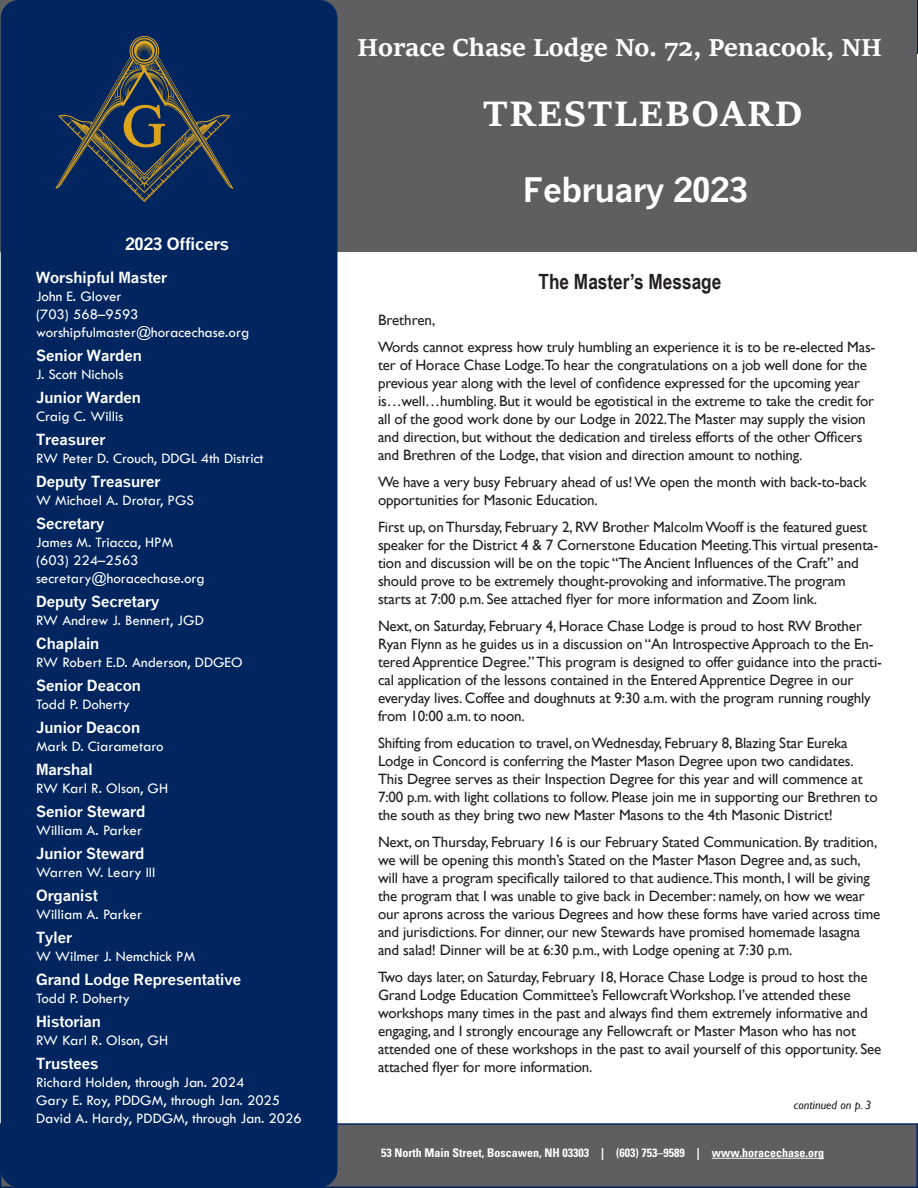
<style>
.page{position:relative;width:918px;height:1188px;background:#fff}
.page>*{position:absolute;margin:0;border:0;box-sizing:border-box;transform-origin:0 0}
.TB_name{font:700 39px "Sitka Subheading";letter-spacing:.045em;color:#fff}
.MonthID{font:700 33px "Quick Type";color:#fff}
.LodgeID{font:700 27px "Sitka Subheading";color:#fff}
.WM_Head{font:700 21px "Arial Narrow";color:#231f20}
.head2White{font:700 16.5px "Quick Type";color:#fff}
.maintext{font:15px/18px "Gill Sans";letter-spacing:-.01em;color:#231f20}
.officerList{font:15px "Tw Cen";color:#fff}
.office{font:700 15px "Quick Type";color:#fff}
.OfficePrime{font:700 15px "Quick Type";color:#fff}
.t1{font:700 condensed 12px "Univers";color:#fff}
.cont{font:italic 12px "Gill Sans";color:#231f20}
</style>
<div class="page">
<div style="left:1px;top:1px;width:916px;height:251px;background:#5f5f62"></div>
<div style="left:0;top:1123px;width:918px;height:65px;background:#5f5f62;border:2px solid #00255f"></div>
<div style="left:1px;top:0;width:337px;height:1187px;background:#00255f;border-radius:18px"></div>
<hr style="left:712px;top:1158px;width:112px;height:1px;background:#fff">
<svg style="left:55px;top:36px;width:179px;height:166px"></svg>
<p class="head2White" style="left:125px;top:234px;width:105px">2023 Officers</p>
<p class="OfficePrime" style="left:36px;top:269px;width:132px">Worshipful Master</p>
<p class="officerList" style="left:36px;top:288px;width:87px">John E. Glover</p>
<p class="officerList" style="left:36px;top:306px;width:104px">(703) 568–9593</p>
<p class="officerList" style="left:36px;top:324px;width:215px">worshipfulmaster@horacechase.org</p>
<p class="office" style="left:36px;top:347px;width:107px">Senior Warden</p>
<p class="officerList" style="left:36px;top:366px;width:89px">J. Scott Nichols</p>
<p class="office" style="left:36px;top:389px;width:107px">Junior Warden</p>
<p class="officerList" style="left:36px;top:408px;width:89px">Craig C. Willis</p>
<p class="office" style="left:36px;top:431px;width:71px">Treasurer</p>
<p class="officerList" style="left:36px;top:450px;width:229px">RW Peter D. Crouch, DDGL 4th District</p>
<p class="office" style="left:36px;top:473px;width:126px">Deputy Treasurer</p>
<p class="officerList" style="left:36px;top:492px;width:160px">W Michael A. Drotar, PGS</p>
<p class="office" style="left:36px;top:515px;width:70px">Secretary</p>
<p class="officerList" style="left:36px;top:534px;width:139px">James M. Triacca, HPM</p>
<p class="officerList" style="left:36px;top:552px;width:104px">(603) 224–2563</p>
<p class="officerList" style="left:36px;top:570px;width:170px">secretary@horacechase.org</p>
<p class="office" style="left:36px;top:593px;width:125px">Deputy Secretary</p>
<p class="officerList" style="left:36px;top:612px;width:169px">RW Andrew J. Bennert, JGD</p>
<p class="office" style="left:36px;top:635px;width:65px">Chaplain</p>
<p class="officerList" style="left:36px;top:654px;width:208px">RW Robert E.D. Anderson, DDGEO</p>
<p class="office" style="left:36px;top:677px;width:107px">Senior Deacon</p>
<p class="officerList" style="left:36px;top:696px;width:96px">Todd P. Doherty</p>
<p class="office" style="left:36px;top:719px;width:106px">Junior Deacon</p>
<p class="officerList" style="left:36px;top:738px;width:129px">Mark D. Ciarametaro</p>
<p class="office" style="left:36px;top:761px;width:58px">Marshal</p>
<p class="officerList" style="left:36px;top:780px;width:134px">RW Karl R. Olson, GH</p>
<p class="office" style="left:36px;top:803px;width:111px">Senior Steward</p>
<p class="officerList" style="left:36px;top:822px;width:107px">William A. Parker</p>
<p class="office" style="left:36px;top:845px;width:110px">Junior Steward</p>
<p class="officerList" style="left:36px;top:864px;width:121px">Warren W. Leary III</p>
<p class="office" style="left:36px;top:887px;width:63px">Organist</p>
<p class="officerList" style="left:36px;top:906px;width:107px">William A. Parker</p>
<p class="office" style="left:36px;top:929px;width:37px">Tyler</p>
<p class="officerList" style="left:36px;top:948px;width:161px">W Wilmer J. Nemchick PM</p>
<p class="office" style="left:36px;top:971px;width:207px">Grand Lodge Representative</p>
<p class="officerList" style="left:36px;top:990px;width:96px">Todd P. Doherty</p>
<p class="office" style="left:36px;top:1013px;width:67px">Historian</p>
<p class="officerList" style="left:36px;top:1032px;width:134px">RW Karl R. Olson, GH</p>
<p class="office" style="left:36px;top:1055px;width:64px">Trustees</p>
<p class="officerList" style="left:36px;top:1074px;width:210px">Richard Holden, through Jan. 2024</p>
<p class="officerList" style="left:36px;top:1092px;width:246px">Gary E. Roy, PDDGM, through Jan. 2025</p>
<p class="officerList" style="left:36px;top:1110px;width:267px">David A. Hardy, PDDGM, through Jan. 2026</p>
<p class="LodgeID" style="left:357px;top:27px;width:526px">Horace Chase Lodge No. 72, Penacook, NH</p>
<p class="TB_name" style="left:483px;top:84px;width:321px">TRESTLEBOARD</p>
<p class="MonthID" style="left:523px;top:170px;width:225px">February 2023</p>
<p class="WM_Head" style="left:539px;top:266px;width:184px">The Master’s Message</p>
<p class="maintext" style="left:378px;top:311px;width:59px">Brethren,</p>
<p class="maintext" style="left:378px;top:338px;width:499px">Words cannot express how truly humbling an experience it is to be re-elected Mas&shy;ter of Horace Chase Lodge.To hear the congratulations on a job well done for the previous year along with the level of confidence expressed for the upcoming year is…well…humbling. But it would be egotistical in the extreme to take the credit for all of the good work done by our Lodge in 2022.The Master may supply the vision and direction, but without the dedication and tireless efforts of the other Officers and Brethren of the Lodge, that vision and direction amount to nothing.</p>
<p class="maintext" style="left:378px;top:473px;width:490px">We have a very busy February ahead of us! We open the month with back-to-back opportunities for Masonic Education.</p>
<p class="maintext" style="left:378px;top:518px;width:502px">First up, on Thursday, February 2, RW Brother Malcolm Wooff is the featured guest speaker for the District 4 &amp; 7 Cornerstone Education Meeting.This virtual presenta&shy;tion and discussion will be on the topic “The Ancient Influences of the Craft” and should prove to be extremely thought-provoking and informative.The program starts at 7:00 p.m. See attached flyer for more information and Zoom link.</p>
<p class="maintext" style="left:378px;top:617px;width:505px">Next, on Saturday, February 4, Horace Chase Lodge is proud to host RW Brother Ryan Flynn as he guides us in a discussion on “An Introspective Approach to the En&shy;tered Apprentice Degree.” This program is designed to offer guidance into the practi&shy;cal application of the lessons contained in the Entered Apprentice Degree in our everyday lives. Coffee and doughnuts at 9:30 a.m. with the program running roughly from 10:00 a.m. to noon.</p>
<p class="maintext" style="left:378px;top:734px;width:501px">Shifting from education to travel, on Wednesday, February 8, Blazing Star Eureka Lodge in Concord is conferring the Master Mason Degree upon two candidates.<br>This Degree serves as their Inspection Degree for this year and will commence at 7:00 p.m. with light collations to follow. Please join me in supporting our Brethren to the south as they bring two new Master Masons to the 4th Masonic District!</p>
<p class="maintext" style="left:378px;top:833px;width:504px">Next, on Thursday, February 16 is our February Stated Communication. By tradition, we will be opening this month’s Stated on the Master Mason Degree and, as such, will have a program specifically tailored to that audience.This month, I will be giving the program that I was unable to give back in December: namely, on how we wear our aprons across the various Degrees and how these forms have varied across time and jurisdictions. For dinner, our new Stewards have promised homemade lasagna and salad! Dinner will be at 6:30 p.m., with Lodge opening at 7:30 p.m.</p>
<p class="maintext" style="left:378px;top:968px;width:505px">Two days later, on Saturday, February 18, Horace Chase Lodge is proud to host the Grand Lodge Education Committee’s Fellowcraft Workshop. I’ve attended these workshops many times in the past and always find them extremely informative and engaging, and I strongly encourage any Fellowcraft or Master Mason who has not attended one of these workshops in the past to avail yourself of this opportunity. See attached flyer for more information.</p>
<p class="cont" style="left:794px;top:1098px;width:79px">continued on p. 3</p>
<p class="t1" style="left:381px;top:1145px;width:444px">53 North Main Street, Boscawen, NH 03303 | (603) 753–9589 | www.horacechase.org</p>
</div>
